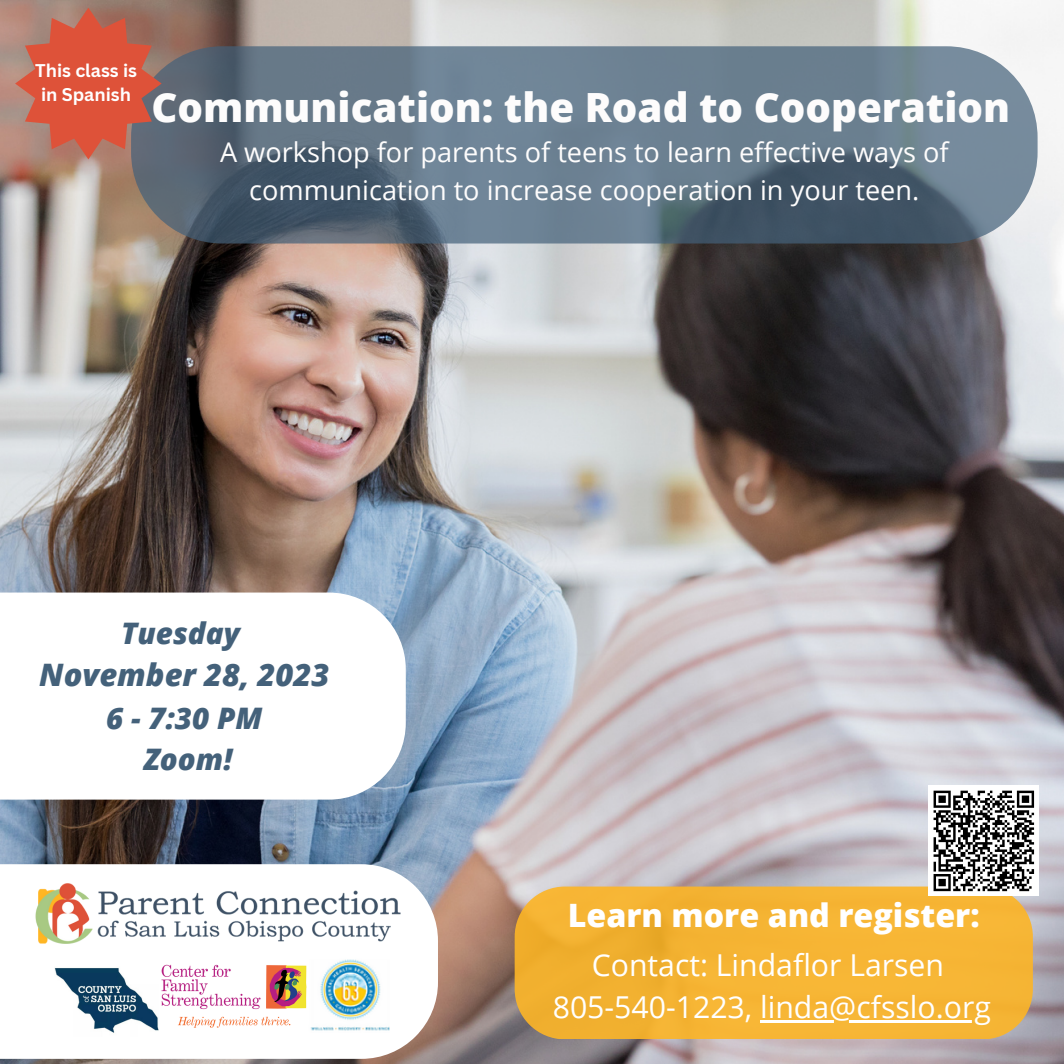
<style>
.page{position:relative;width:1064px;height:1064px;background:#fff}
.page>*{position:absolute;margin:0;border:0;box-sizing:border-box;transform-origin:0 0}
.t1{font:800 40.25px "Open Sans";color:#fdfcfc}
.t2{font:800 32.2px "Open Sans";color:#fff}
.t3{font:italic 800 30.97px "Open Sans";color:#44617a}
.t4{font:30.1px "Open Sans";color:#fff}
.t5{font:italic 800 29.57px "Open Sans";color:#44617a}
.t6{font:27.12px/37.4px "Open Sans";color:#fdfcfc;text-align:center}
.t7{font:700 17.85px/24.7px "Canva Sans";color:#fff;text-align:center}
</style>
<div class="page">
<img style="left:0;top:0;width:1063px;height:1063px">
<svg style="left:131px;top:46px;width:906px;height:197px;background:#617585"></svg>
<svg style="left:0;top:864px;width:438px;height:194px"></svg>
<img style="left:31px;top:874px;width:374px;height:82px">
<img style="left:157px;top:961px;width:150px;height:65px">
<img style="left:54px;top:962px;width:104px;height:74px">
<img style="left:308px;top:953px;width:81px;height:83px">
<svg style="left:15px;top:8px;width:146px;height:151px;background:#c26351"></svg>
<svg style="left:514px;top:886px;width:518px;height:153px;background:#f2b336"></svg>
<div style="left:0;top:592px;width:405px;height:207px;background:#fff"></div>
<div style="left:928px;top:785px;width:110px;height:110px;background:#fff"></div>
<svg style="left:933px;top:790px;width:102px;height:102px"></svg>
<hr style="left:760px;top:1019px;width:230px;height:3px;background:#fff">
<p class="t7" style="left:35px;top:57px;width:103px">This class is in Spanish</p>
<p class="t1" style="left:151px;top:79px;width:860px">Communication: the Road to Cooperation</p>
<p class="t6" style="left:220px;top:133px;width:729px">A workshop for parents of teens to learn effective ways of communication to increase cooperation in your teen.</p>
<p class="t5" style="left:121px;top:612px;width:120px">Tuesday</p>
<p class="t3" style="left:39px;top:653px;width:291px">November 28, 2023</p>
<p class="t5" style="left:106px;top:696px;width:158px">6 - 7:30 PM</p>
<p class="t5" style="left:144px;top:738px;width:90px">Zoom!</p>
<p class="t2" style="left:567px;top:892px;width:413px">Learn more and register:</p>
<p class="t4" style="left:591px;top:943px;width:354px">Contact: Lindaflor Larsen</p>
<p class="t4" style="left:552px;top:985px;width:439px">805-540-1223, linda@cfsslo.org</p>
</div>
